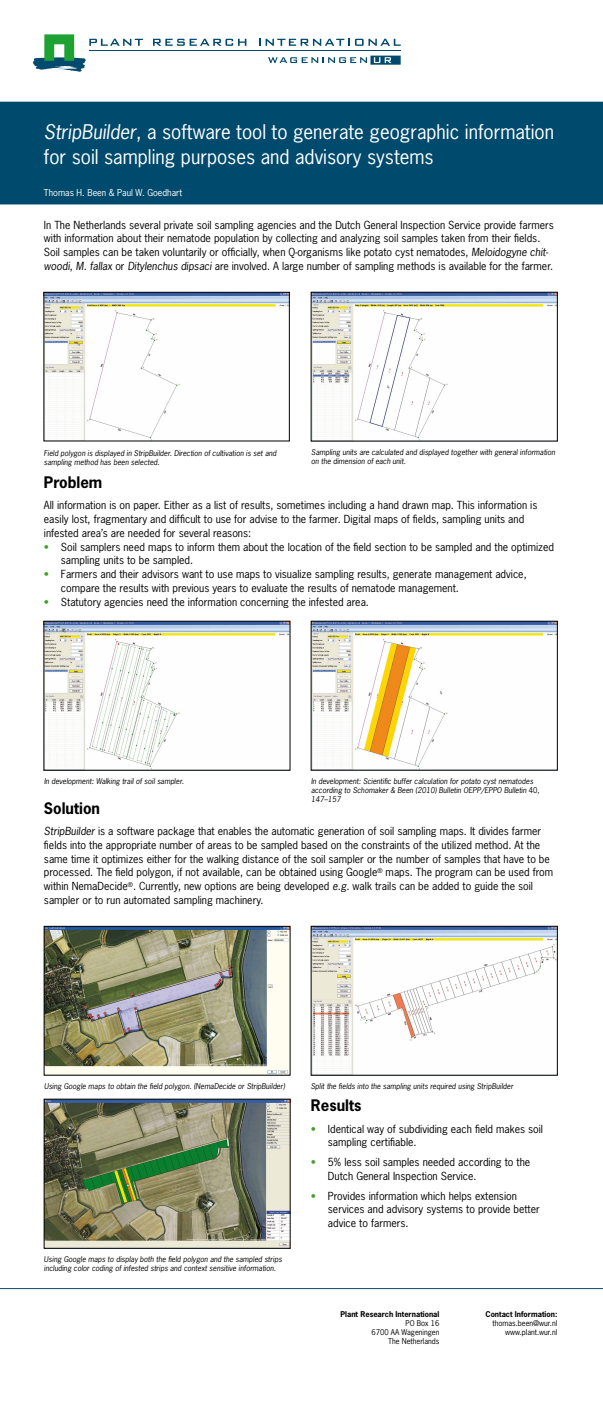
<style>
.page{position:relative;width:603px;height:1418px;background:#fff}
.page>*{position:absolute;margin:0;border:0;box-sizing:border-box;transform-origin:0 0}
.t1{font:19px/25px "News Gothic Std";color:#fff}
.t2{font:700 15px "News Gothic Std";color:#000}
.t3{font:10.5px/13.8px "News Gothic Std";color:#000}
.t4{font:9px "News Gothic Std";color:#fff}
.t5{font:italic 7.5px/9px "News Gothic Std";color:#000}
.t6{font:7.5px/9px "News Gothic Std";color:#000;text-align:right}
.t7{font:700 7.5px "News Gothic Std";color:#000}
.s1{font-style:italic}
.s2{color:#44a12b}
.s3{font-style:normal}
</style>
<div class="page">
<div style="left:0;top:102px;width:602px;height:102px;background:#004a6d"></div>
<img style="left:46px;top:294px;width:241px;height:145px">
<div style="left:44px;top:292px;width:245px;height:149px;border:1px solid #000"></div>
<img style="left:313px;top:294px;width:242px;height:145px">
<div style="left:311px;top:292px;width:246px;height:149px;border:1px solid #000"></div>
<img style="left:46px;top:623px;width:242px;height:145px">
<div style="left:44px;top:621px;width:246px;height:149px;border:1px solid #000"></div>
<img style="left:313px;top:623px;width:242px;height:145px">
<div style="left:311px;top:621px;width:246px;height:149px;border:1px solid #000"></div>
<img style="left:46px;top:928px;width:242px;height:145px">
<div style="left:44px;top:926px;width:246px;height:149px;border:1px solid #000"></div>
<img style="left:313px;top:928px;width:242px;height:145px">
<div style="left:311px;top:926px;width:246px;height:149px;border:1px solid #000"></div>
<img style="left:46px;top:1101px;width:242px;height:145px">
<hr style="left:0;top:1288px;width:602px;height:1px;background:#004a6d">
<hr style="left:89px;top:50px;width:311px;height:1px;background:#004a6d">
<svg style="left:268px;top:56px;width:132px;height:9px"></svg>
<svg style="left:33px;top:34px;width:110px;height:38px"></svg>
<svg style="left:153px;top:39px;width:93px;height:7px"></svg>
<svg style="left:259px;top:39px;width:90px;height:7px"></svg>
<svg style="left:355px;top:39px;width:45px;height:7px"></svg>
<h1 class="t1" style="left:44px;top:119px;width:511px"><span class="s1">StripBuilder</span>, a software tool to generate geographic information for soil sampling purposes and advisory systems</h1>
<p class="t4" style="left:44px;top:186px;width:140px">Thomas H. Been &amp; Paul W. Goedhart</p>
<p class="t3" style="left:44px;top:218px;width:511px">In The Netherlands several private soil sampling agencies and the Dutch General Inspection Service provide farmers with information about their nematode population by collecting and analyzing soil samples taken from their fields.<br>Soil samples can be taken voluntarily or officially, when Q-organisms like potato cyst nematodes, <span class="s1">Meloidogyne chit&shy;woodi</span>, <span class="s1">M. fallax</span> or <span class="s1">Ditylenchus dipsaci</span> are involved. A large number of sampling methods is available for the farmer.</p>
<p class="t5" style="left:44px;top:448px;width:234px">Field polygon is displayed in StripBuilder. Direction of cultivation is set and sampling method has been selected.</p>
<p class="t5" style="left:311px;top:447px;width:245px">Sampling units are calculated and displayed together with general information on the dimension of each unit.</p>
<h2 class="t2" style="left:44px;top:473px;width:60px">Problem</h2>
<p class="t3" style="left:44px;top:498px;width:494px">All information is on paper. Either as a list of results, sometimes including a hand drawn map. This information is easily lost, fragmentary and difficult to use for advise to the farmer. Digital maps of fields, sampling units and infested area’s are needed for several reasons:</p>
<p class="t3" style="left:61px;top:539px;width:494px;text-indent:-17px"><span class="s2">•</span> Soil samplers need maps to inform them about the location of the field section to be sampled and the optimized sampling units to be sampled.</p>
<p class="t3" style="left:61px;top:567px;width:467px;text-indent:-17px"><span class="s2">•</span> Farmers and their advisors want to use maps to visualize sampling results, generate management advice, compare the results with previous years to evaluate the results of nematode management.</p>
<p class="t3" style="left:44px;top:594px;width:326px"><span class="s2">•</span> Statutory agencies need the information concerning the infested area.</p>
<p class="t5" style="left:44px;top:777px;width:141px">In development: Walking trail of soil sampler.</p>
<p class="t5" style="left:311px;top:777px;width:230px">In development: Scientific buffer calculation for potato cyst nematodes according to Schomaker &amp; Been (2010) Bulletin OEPP/EPPO Bulletin <span class="s3">40</span>,<br>147–157</p>
<h2 class="t2" style="left:44px;top:798px;width:58px">Solution</h2>
<p class="t3" style="left:44px;top:824px;width:510px"><span class="s1">StripBuilder</span> is a software package that enables the automatic generation of soil sampling maps. It divides farmer fields into the appropriate number of areas to be sampled based on the constraints of the utilized method. At the same time it optimizes either for the walking distance of the soil sampler or the number of samples that have to be processed. The field polygon, if not available, can be obtained using Google<sup>®</sup> maps. The program can be used from within NemaDecide<sup>®</sup>. Currently, new options are being developed <span class="s1">e.g.</span> walk trails can be added to guide the soil sampler or to run automated sampling machinery.</p>
<p class="t5" style="left:44px;top:1081px;width:242px">Using Google maps to obtain the field polygon. (NemaDecide or StripBuilder)</p>
<p class="t5" style="left:310px;top:1081px;width:204px">Split the fields into the sampling units required using StripBuilder</p>
<p class="t5" style="left:44px;top:1254px;width:239px">Using Google maps to display both the field polygon and the sampled strips including color coding of infested strips and context sensitive information.</p>
<h2 class="t2" style="left:311px;top:1095px;width:52px">Results</h2>
<p class="t3" style="left:328px;top:1121px;width:216px;text-indent:-17px"><span class="s2">•</span> Identical way of subdividing each field makes soil sampling certifiable.</p>
<p class="t3" style="left:328px;top:1155px;width:204px;text-indent:-17px"><span class="s2">•</span> 5% less soil samples needed according to the<br>Dutch General Inspection Service.</p>
<p class="t3" style="left:328px;top:1188px;width:213px;text-indent:-17px"><span class="s2">•</span> Provides information which helps extension services and advisory systems to provide better advice to farmers.</p>
<p class="t7" style="left:340px;top:1308px;width:100px">Plant Research International</p>
<p class="t6" style="left:371px;top:1318px;width:69px">PO Box 16<br>6700 AA Wageningen<br>The Netherlands</p>
<p class="t7" style="left:485px;top:1308px;width:73px">Contact Information:</p>
<p class="t6" style="left:492px;top:1318px;width:66px">thomas.been@wur.nl www.plant.wur.nl</p>
</div>
